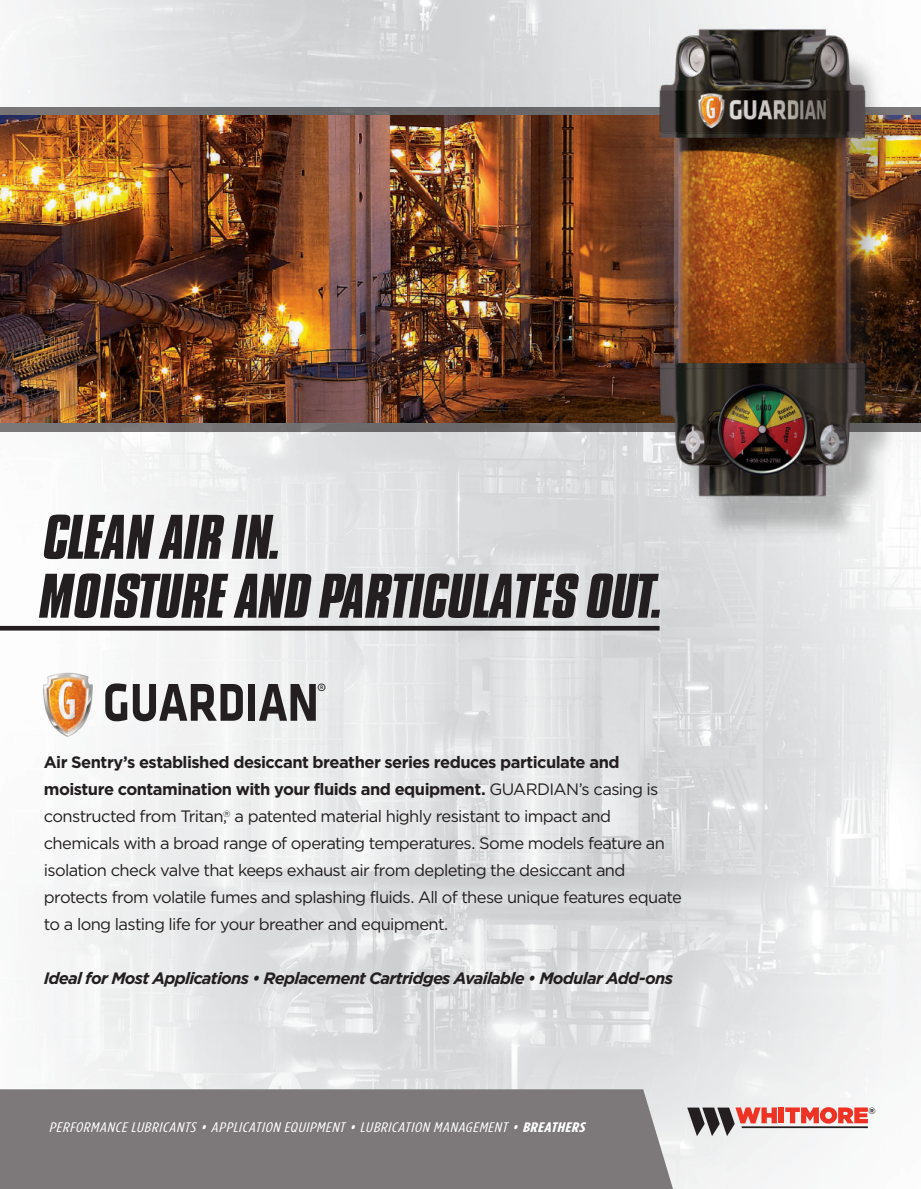
<style>
.page{position:relative;width:921px;height:1189px;background:#fff}
.page>*{position:absolute;margin:0;border:0;box-sizing:border-box;transform-origin:0 0}
.t1{font:italic 700 54.15px/58.9px "Compacta BT";color:#231f20}
.t2{font:20.7px "Klavika";color:#231f20}
.t3{font:16.5px/27px "Gotham";letter-spacing:-.04em;color:#231f20}
.t4{font:italic 700 16.5px "Gotham";letter-spacing:-.045em;color:#231f20}
.t5{font:italic 13.8px "Gotham Condensed";color:#fff;scale:1.26 1}
.t6{font:italic 700 9px "Gotham";color:#231f20}
.s1{font-weight:700}
</style>
<div class="page">
<img style="left:0;top:0;width:920px;height:1189px">
<svg style="left:0;top:107px;width:631px;height:324px;background:#6f6866"></svg>
<hr style="left:0;top:626px;width:659px;height:4px;background:#231f20">
<img style="left:0;top:116px;width:631px;height:306px">
<svg style="left:687px;top:1107px;width:180px;height:29px"></svg>
<div style="left:0;top:1089px;width:676px;height:100px;background:#7d7879"></div>
<svg style="left:105px;top:683px;width:22px;height:38px"></svg>
<svg style="left:133px;top:684px;width:110px;height:37px"></svg>
<div style="left:248px;top:684px;width:7px;height:36px;background:#231f20"></div>
<svg style="left:259px;top:684px;width:57px;height:36px;background:#767475"></svg>
<img style="left:42px;top:672px;width:51px;height:64px">
<img style="left:631px;top:8px;width:289px;height:654px">
<svg style="left:0;top:1185px;width:3px;height:4px"></svg>
<h1 class="t1" style="left:40px;top:508px;width:625px">CLEAN AIR IN.<br>MOISTURE AND PARTICULATES OUT.</h1>
<p class="t2" style="left:317px;top:680px;width:11px">®</p>
<p class="t3" style="left:44px;top:748px;width:639px"><span class="s1">Air Sentry’s established desiccant breather series reduces particulate and moisture contamination with your fluids and equipment.</span> GUARDIAN’s casing is constructed from Tritan,<sup>®</sup> a patented material highly resistant to impact and chemicals with a broad range of operating temperatures. Some models feature an isolation check valve that keeps exhaust air from depleting the desiccant and protects from volatile fumes and splashing fluids. All of these unique features equate to a long lasting life for your breather and equipment.</p>
<p class="t4" style="left:44px;top:968px;width:630px">Ideal for Most Applications • Replacement Cartridges Available • Modular Add-ons</p>
<p class="t5" style="left:49px;top:1120px;width:429px">PERFORMANCE LUBRICANTS <span class="s1">•</span> APPLICATION EQUIPMENT <span class="s1">•</span> LUBRICATION MANAGEMENT <span class="s1">• BREATHERS</span></p>
<p class="t6" style="left:868px;top:1105px;width:9px">®</p>
</div>
